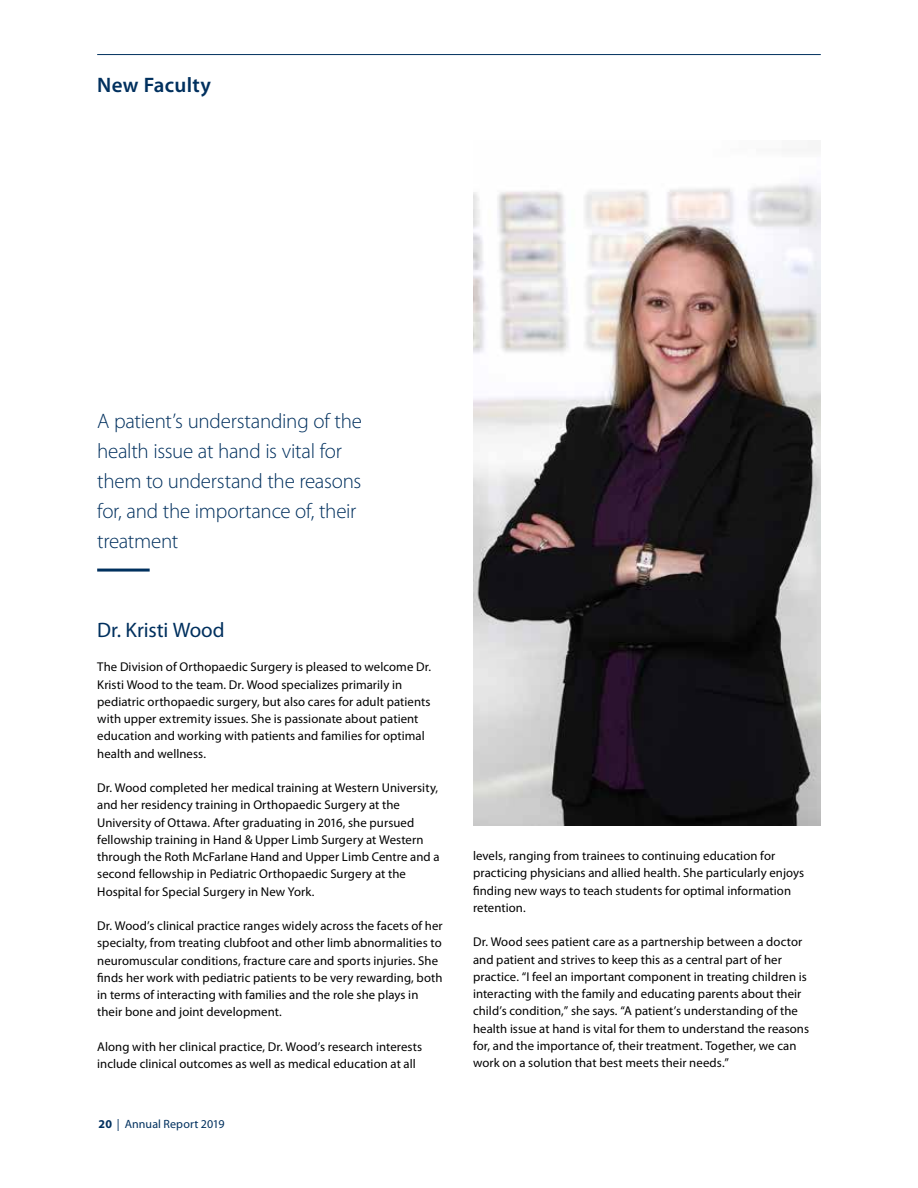
<style>
.page{position:relative;width:918px;height:1188px;background:#fff}
.page>*{position:absolute;margin:0;border:0;box-sizing:border-box;transform-origin:0 0}
.t1{font:300 21px/30px "Myriad Pro";letter-spacing:-.015em;color:#00305e}
.t2{font:21px "Myriad Pro";letter-spacing:-.005em;color:#00305e}
.t3{font:600 21px "Myriad Pro";color:#00305e}
.t4{font:12.75px/17.2px "Myriad Pro";letter-spacing:.005em;color:#000}
.t5{font:12px "Myriad Pro";letter-spacing:.005em;color:#00305e}
.s1{font-weight:700}
</style>
<div class="page">
<hr style="left:97px;top:54px;width:724px;height:1px;background:#00305e">
<img style="left:473px;top:183px;width:348px;height:642px">
<hr style="left:97px;top:569px;width:53px;height:3px;background:#00305e">
<h1 class="t3" style="left:97px;top:71px;width:115px">New Faculty</h1>
<h1 class="t1" style="left:97px;top:406px;width:266px">A patient’s understanding of the health issue at hand is vital for them to understand the reasons for, and the importance of, their treatment</h1>
<h1 class="t2" style="left:97px;top:617px;width:129px">Dr. Kristi Wood</h1>
<p class="t4" style="left:97px;top:658px;width:335px">The Division of Orthopaedic Surgery is pleased to welcome Dr.<br>Kristi Wood to the team. Dr. Wood specializes primarily in pediatric orthopaedic surgery, but also cares for adult patients with upper extremity issues. She is passionate about patient education and working with patients and families for optimal health and wellness.</p>
<p class="t4" style="left:97px;top:779px;width:344px">Dr. Wood completed her medical training at Western University, and her residency training in Orthopaedic Surgery at the University of Ottawa. After graduating in 2016, she pursued fellowship training in Hand &amp; Upper Limb Surgery at Western through the Roth McFarlane Hand and Upper Limb Centre and a second fellowship in Pediatric Orthopaedic Surgery at the Hospital for Special Surgery in New York.</p>
<p class="t4" style="left:97px;top:917px;width:347px">Dr. Wood’s clinical practice ranges widely across the facets of her specialty, from treating clubfoot and other limb abnormalities to neuromuscular conditions, fracture care and sports injuries. She finds her work with pediatric patients to be very rewarding, both in terms of interacting with families and the role she plays in their bone and joint development.</p>
<p class="t4" style="left:97px;top:1038px;width:327px">Along with her clinical practice, Dr. Wood’s research interests include clinical outcomes as well as medical education at all</p>
<p class="t5" style="left:99px;top:1117px;width:127px"><span class="s1">20</span> | Annual Report 2019</p>
<p class="t4" style="left:473px;top:847px;width:333px">levels, ranging from trainees to continuing education for practicing physicians and allied health. She particularly enjoys finding new ways to teach students for optimal information retention.</p>
<p class="t4" style="left:473px;top:933px;width:338px">Dr. Wood sees patient care as a partnership between a doctor and patient and strives to keep this as a central part of her practice. “I feel an important component in treating children is interacting with the family and educating parents about their child’s condition,” she says. “A patient’s understanding of the health issue at hand is vital for them to understand the reasons for, and the importance of, their treatment. Together, we can work on a solution that best meets their needs.”</p>
</div>
